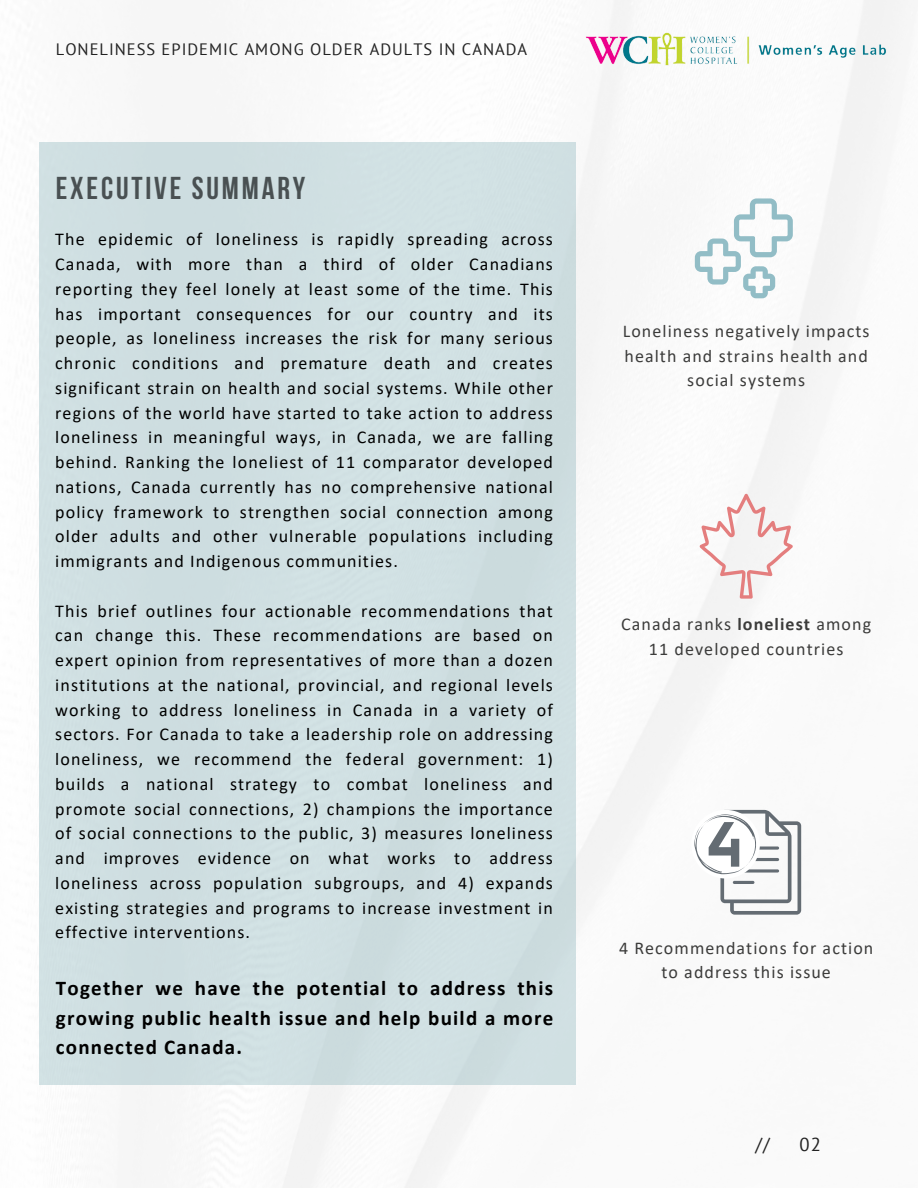
<style>
.page{position:relative;width:918px;height:1188px;background:#fff}
.page>*{position:absolute;margin:0;border:0;box-sizing:border-box;transform-origin:0 0}
.t1{font:700 31.5px "Bebas Neue";letter-spacing:.09em;color:#495052}
.t2{font:700 21px/29.2px "Calibri";letter-spacing:.06em;color:#000;text-align:justify}
.t3{font:18.6px "PT Sans";color:#222}
.t4{font:18px/24.8px "Calibri";letter-spacing:.06em;color:#000;text-align:justify}
.t5{font:18px/24.8px "Calibri";letter-spacing:.06em;color:#3c3c3b;text-align:center}
.t6{font:16.5px "PT Sans";letter-spacing:.06em;color:#222}
.s1{font-weight:700}
</style>
<div class="page">
<img style="left:576px;top:24px;width:325px;height:53px">
<div style="left:39px;top:142px;width:537px;height:943px;background:#cfdfe2"></div>
<svg style="left:695px;top:198px;width:98px;height:100px"></svg>
<svg style="left:700px;top:494px;width:93px;height:104px"></svg>
<svg style="left:691px;top:810px;width:110px;height:104px"></svg>
<p class="t6" style="left:56px;top:38px;width:473px">LONELINESS EPIDEMIC AMONG OLDER ADULTS IN CANADA</p>
<p class="t1" style="left:56px;top:176px;width:251px">EXECUTIVE SUMMARY</p>
<h3 class="t4" style="left:55px;top:229px;width:499px">The epidemic of loneliness is rapidly spreading across Canada, with more than a third of older Canadians reporting they feel lonely at least some of the time. This has important consequences for our country and its people, as loneliness increases the risk for many serious chronic conditions and premature death and creates significant strain on health and social systems. While other regions of the world have started to take action to address loneliness in meaningful ways, in Canada, we are falling behind. Ranking the loneliest of 11 comparator developed nations, Canada currently has no comprehensive national policy framework to strengthen social connection among older adults and other vulnerable populations including immigrants and Indigenous communities.</h3>
<h1 class="t4" style="left:55px;top:600px;width:499px">This brief outlines four actionable recommendations that can change this. These recommendations are based on expert opinion from representatives of more than a dozen institutions at the national, provincial, and regional levels working to address loneliness in Canada in a variety of sectors. For Canada to take a leadership role on addressing loneliness, we recommend the federal government: 1) builds a national strategy to combat loneliness and promote social connections, 2) champions the importance of social connections to the public, 3) measures loneliness and improves evidence on what works to address loneliness across population subgroups, and 4) expands existing strategies and programs to increase investment in effective interventions.</h1>
<p class="t2" style="left:56px;top:975px;width:499px">Together we have the potential to address this growing public health issue and help build a more connected Canada.</p>
<p class="t5" style="left:623px;top:320px;width:248px">Loneliness negatively impacts health and strains health and social systems</p>
<p class="t5" style="left:621px;top:613px;width:251px">Canada ranks <span class="s1">loneliest</span> among<br>11 developed countries</p>
<p class="t5" style="left:619px;top:937px;width:256px">4 Recommendations for action to address this issue</p>
<h2 class="t3" style="left:756px;top:1132px;width:16px">//</h2>
<p class="t3" style="left:800px;top:1132px;width:23px">02</p>
</div>
